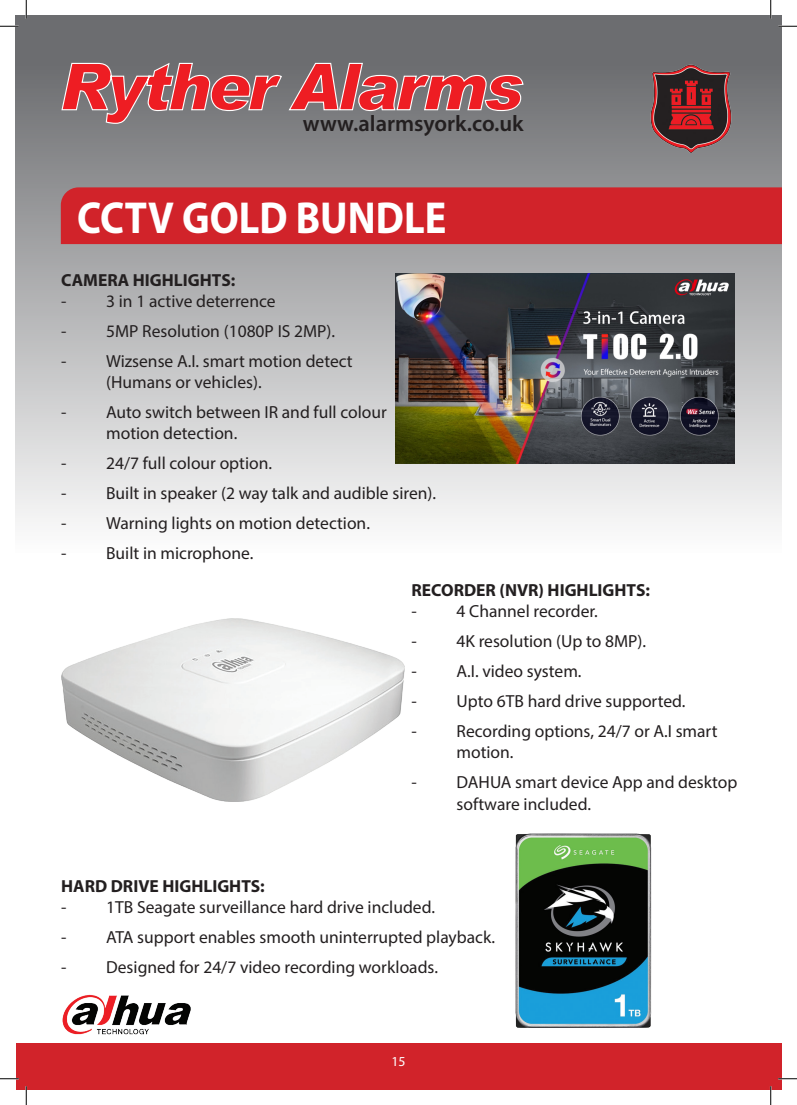
<style>
.page{position:relative;width:797px;height:1105px;background:#fff}
.page>*{position:absolute;margin:0;border:0;box-sizing:border-box;transform-origin:0 0}
.t1{font:700 45px "Myriad Pro";color:#fff;scale:.9 1}
.t2{font:600 22.5px "Myriad Pro";color:#231f20}
.t3{font:17.5px "Myriad Pro";color:#231f20}
.t4{font:700 17.5px "Myriad Pro";color:#231f20}
.t5{font:13.75px "Myriad Pro";color:#fff}
</style>
<div class="page">
<div style="left:16px;top:1043px;width:765px;height:46px;background:#d1232a"></div>
<div style="left:16px;top:16px;width:765px;height:536px;background:linear-gradient(to bottom,#606164,#fbfbfb)"></div>
<svg style="left:61px;top:62px;width:462px;height:62px;background:#aa6366"></svg>
<img style="left:646px;top:62px;width:89px;height:94px">
<div style="left:61px;top:187px;width:720px;height:57px;background:#d1232a"></div>
<img style="left:61px;top:619px;width:344px;height:183px">
<img style="left:515px;top:833px;width:137px;height:195px">
<img style="left:396px;top:273px;width:338px;height:191px">
<img style="left:62px;top:994px;width:129px;height:41px">
<svg style="left:0;top:25px;width:19px;height:2px"></svg>
<svg style="left:778px;top:25px;width:19px;height:2px"></svg>
<svg style="left:0;top:1078px;width:19px;height:1px"></svg>
<svg style="left:778px;top:1078px;width:19px;height:1px"></svg>
<svg style="left:25px;top:0;width:2px;height:19px"></svg>
<svg style="left:25px;top:1086px;width:2px;height:19px"></svg>
<svg style="left:770px;top:0;width:1px;height:19px"></svg>
<svg style="left:770px;top:1086px;width:1px;height:19px"></svg>
<p class="t2" style="left:303px;top:109px;width:222px">www.alarmsyork.co.uk</p>
<p class="t1" style="left:77px;top:188px;width:412px">CCTV GOLD BUNDLE</p>
<p class="t4" style="left:61px;top:268px;width:176px">CAMERA HIGHLIGHTS:</p>
<p class="t3" style="left:61px;top:290px;width:216px">- 3 in 1 active deterrence</p>
<p class="t3" style="left:61px;top:320px;width:275px">- 5MP Resolution (1080P IS 2MP).</p>
<p class="t3" style="left:61px;top:350px;width:293px">- Wizsense A.I. smart motion detect</p>
<p class="t3" style="left:106px;top:371px;width:157px">(Humans or vehicles).</p>
<p class="t3" style="left:61px;top:401px;width:327px">- Auto switch between IR and full colour</p>
<p class="t3" style="left:106px;top:422px;width:133px">motion detection.</p>
<p class="t3" style="left:61px;top:452px;width:212px">- 24/7 full colour option.</p>
<p class="t3" style="left:61px;top:482px;width:376px">- Built in speaker (2 way talk and audible siren).</p>
<p class="t3" style="left:61px;top:512px;width:310px">- Warning lights on motion detection.</p>
<p class="t3" style="left:61px;top:542px;width:194px">- Built in microphone.</p>
<p class="t4" style="left:411px;top:579px;width:240px">RECORDER (NVR) HIGHLIGHTS:</p>
<p class="t3" style="left:411px;top:601px;width:188px">- 4 Channel recorder.</p>
<p class="t3" style="left:411px;top:631px;width:236px">- 4K resolution (Up to 8MP).</p>
<p class="t3" style="left:411px;top:661px;width:171px">- A.I. video system.</p>
<p class="t3" style="left:411px;top:691px;width:275px">- Upto 6TB hard drive supported.</p>
<p class="t3" style="left:411px;top:721px;width:307px">- Recording options, 24/7 or A.I smart</p>
<p class="t3" style="left:456px;top:742px;width:59px">motion.</p>
<p class="t3" style="left:411px;top:772px;width:327px">- DAHUA smart device App and desktop</p>
<p class="t3" style="left:456px;top:793px;width:136px">software included.</p>
<p class="t4" style="left:61px;top:874px;width:205px">HARD DRIVE HIGHLIGHTS:</p>
<p class="t3" style="left:61px;top:896px;width:375px">- 1TB Seagate surveillance hard drive included.</p>
<p class="t3" style="left:61px;top:926px;width:435px">- ATA support enables smooth uninterrupted playback.</p>
<p class="t3" style="left:61px;top:956px;width:378px">- Designed for 24/7 video recording workloads.</p>
<p class="t5" style="left:391px;top:1053px;width:16px">15</p>
</div>
